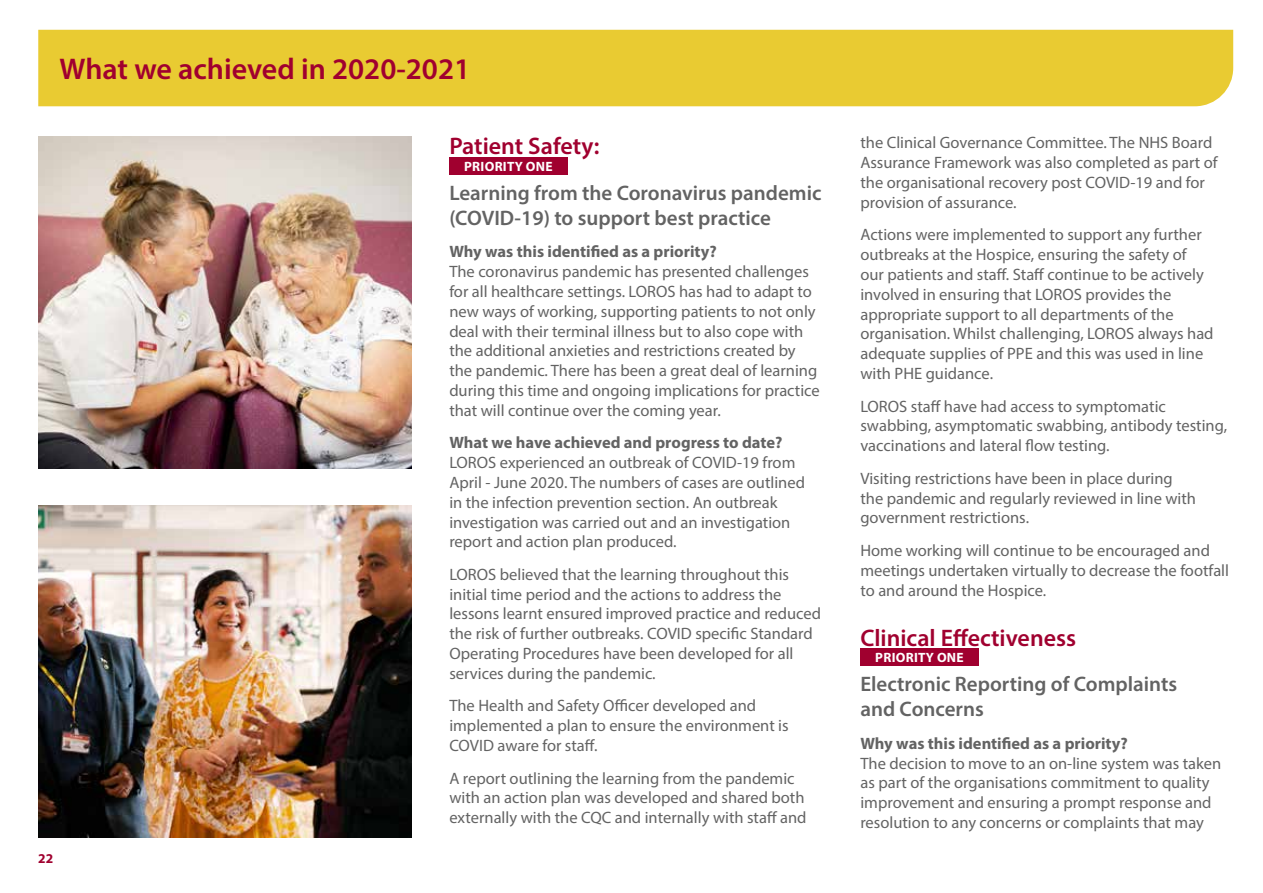
<style>
.page{position:relative;width:1263px;height:893px;background:#fff}
.page>*{position:absolute;margin:0;border:0;box-sizing:border-box;transform-origin:0 0}
.t1{font:600 30px "Myriad Pro";color:#a0002f}
.t2{font:600 24px "Myriad Pro";color:#a0002f}
.t3{font:600 21px/25.2px "Myriad Pro";color:#636363}
.t4{font:16.5px/19.8px "Myriad Pro";color:#636363}
.t5{font:700 16.5px "Myriad Pro";color:#636363}
.t6{font:700 13.5px "Myriad Pro";letter-spacing:.02em;color:#fff}
.t7{font:700 13.5px "Myriad Pro";color:#a0002f}
</style>
<div class="page">
<div style="left:38px;top:30px;width:1195px;height:76px;background:#e9cb32"></div>
<div style="left:449px;top:157px;width:118px;height:17px;background:#a0002f"></div>
<div style="left:860px;top:649px;width:119px;height:17px;background:#a0002f"></div>
<img style="left:38px;top:136px;width:373px;height:332px">
<img style="left:38px;top:505px;width:373px;height:333px">
<h1 class="t1" style="left:60px;top:50px;width:412px">What we achieved in 2020-2021</h1>
<p class="t7" style="left:38px;top:850px;width:16px">22</p>
<h2 class="t2" style="left:449px;top:131px;width:152px">Patient Safety:</h2>
<p class="t6" style="left:464px;top:158px;width:90px">PRIORITY ONE</p>
<p class="t3" style="left:449px;top:179px;width:374px">Learning from the Coronavirus pandemic (COVID-19) to support best practice</p>
<p class="t5" style="left:449px;top:241px;width:269px">Why was this identified as a priority?</p>
<p class="t4" style="left:449px;top:261px;width:372px">The coronavirus pandemic has presented challenges for all healthcare settings. LOROS has had to adapt to new ways of working, supporting patients to not only deal with their terminal illness but to also cope with the additional anxieties and restrictions created by the pandemic. There has been a great deal of learning during this time and ongoing implications for practice that will continue over the coming year.</p>
<p class="t5" style="left:449px;top:432px;width:335px">What we have achieved and progress to date?</p>
<p class="t4" style="left:449px;top:452px;width:357px">LOROS experienced an outbreak of COVID-19 from April - June 2020. The numbers of cases are outlined in the infection prevention section. An outbreak investigation was carried out and an investigation report and action plan produced.</p>
<p class="t4" style="left:449px;top:564px;width:373px">LOROS believed that the learning throughout this initial time period and the actions to address the lessons learnt ensured improved practice and reduced the risk of further outbreaks. COVID specific Standard Operating Procedures have been developed for all services during the pandemic.</p>
<p class="t4" style="left:449px;top:696px;width:341px">The Health and Safety Officer developed and implemented a plan to ensure the environment is<br>COVID aware for staff.</p>
<p class="t4" style="left:449px;top:768px;width:359px">A report outlining the learning from the pandemic with an action plan was developed and shared both externally with the CQC and internally with staff and</p>
<p class="t4" style="left:860px;top:133px;width:359px">the Clinical Governance Committee. The NHS Board Assurance Framework was also completed as part of the organisational recovery post COVID-19 and for provision of assurance.</p>
<p class="t4" style="left:860px;top:225px;width:355px">Actions were implemented to support any further outbreaks at the Hospice, ensuring the safety of our patients and staff. Staff continue to be actively involved in ensuring that LOROS provides the appropriate support to all departments of the organisation. Whilst challenging, LOROS always had adequate supplies of PPE and this was used in line with PHE guidance.</p>
<p class="t4" style="left:860px;top:396px;width:368px">LOROS staff have had access to symptomatic swabbing, asymptomatic swabbing, antibody testing, vaccinations and lateral flow testing.</p>
<p class="t4" style="left:860px;top:468px;width:337px">Visiting restrictions have been in place during the pandemic and regularly reviewed in line with government restrictions.</p>
<p class="t4" style="left:860px;top:540px;width:370px">Home working will continue to be encouraged and meetings undertaken virtually to decrease the footfall to and around the Hospice.</p>
<h2 class="t2" style="left:860px;top:622px;width:217px">Clinical Effectiveness</h2>
<p class="t6" style="left:875px;top:649px;width:90px">PRIORITY ONE</p>
<p class="t3" style="left:860px;top:671px;width:318px">Electronic Reporting of Complaints and Concerns</p>
<p class="t5" style="left:860px;top:732px;width:269px">Why was this identified as a priority?</p>
<p class="t4" style="left:860px;top:753px;width:362px">The decision to move to an on-line system was taken as part of the organisations commitment to quality improvement and ensuring a prompt response and resolution to any concerns or complaints that may</p>
</div>
